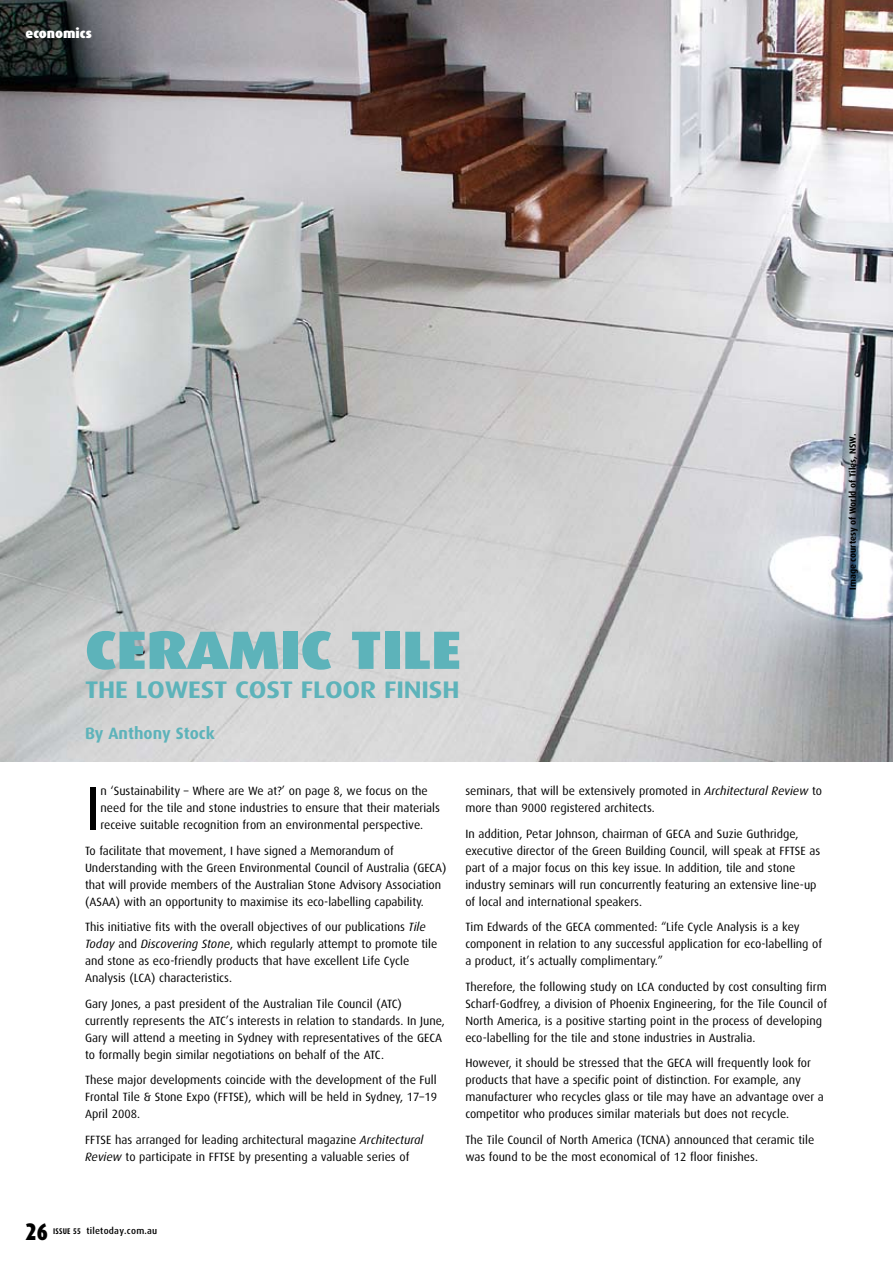
<style>
.page{position:relative;width:893px;height:1263px;background:#fff}
.page>*{position:absolute;margin:0;border:0;box-sizing:border-box;transform-origin:0 0}
.t1{font:61.5px "Dax";color:#000}
.t2{font:900 54px "Dax Wide";color:#5db3ba}
.t3{font:700 24px "Dax Wide";letter-spacing:-.005em;color:#5db3ba}
.t4{font:900 24px "Dax Condensed";color:#000}
.t5{font:700 16.5px "Dax";color:#5db3ba}
.t6{font:900 13.5px "Dax";color:#fff}
.t7{font:12px/17px "Dax";color:#000}
.t8{font:500 9.3px "Dax";letter-spacing:.025em;color:#000}
.t9{font:700 9px "Dax";color:#000}
.s1{font-style:italic}
.s2{font-family:"Dax Condensed";font-weight:700;font-size:8.25px}
</style>
<div class="page">
<img style="left:0;top:0;width:893px;height:762px">
<p class="t6" style="left:26px;top:26px;width:68px">economics</p>
<h2 class="t2" style="left:85px;top:619px;width:378px">CERAMIC TILE</h2>
<h3 class="t3" style="left:85px;top:676px;width:376px">THE LOWEST COST FLOOR FINISH</h3>
<h3 class="t5" style="left:85px;top:724px;width:131px">By Anthony Stock</h3>
<h1 class="t1" style="left:85px;top:774px;width:17px">I</h1>
<p class="t7" style="left:101px;top:783px;width:341px">n ‘Sustainability – Where are We at?’ on page 8, we focus on the need for the tile and stone industries to ensure that their materials receive suitable recognition from an environmental perspective.</p>
<p class="t7" style="left:85px;top:842px;width:363px">To facilitate that movement, I have signed a Memorandum of Understanding with the Green Environmental Council of Australia (GECA) that will provide members of the Australian Stone Advisory Association (ASAA) with an opportunity to maximise its eco-labelling capability.</p>
<p class="t7" style="left:85px;top:919px;width:354px">This initiative fits with the overall objectives of our publications <span class="s1">Tile Today</span> and <span class="s1">Discovering Stone</span>, which regularly attempt to promote tile and stone as eco-friendly products that have excellent Life Cycle Analysis (LCA) characteristics.</p>
<p class="t7" style="left:85px;top:995px;width:362px">Gary Jones, a past president of the Australian Tile Council (ATC) currently represents the ATC’s interests in relation to standards. In June, Gary will attend a meeting in Sydney with representatives of the GECA to formally begin similar negotiations on behalf of the ATC.</p>
<p class="t7" style="left:85px;top:1072px;width:353px;text-align:justify">These major developments coincide with the development of the Full Frontal Tile &amp; Stone Expo (FFTSE), which will be held in Sydney, 17–19<br>April 2008.</p>
<p class="t7" style="left:85px;top:1131px;width:340px">FFTSE has arranged for leading architectural magazine <span class="s1">Architectural<br>Review</span> to participate in FFTSE by presenting a valuable series of</p>
<p class="t7" style="left:465px;top:783px;width:358px">seminars, that will be extensively promoted in <span class="s1">Architectural Review</span> to more than 9000 registered architects.</p>
<p class="t7" style="left:465px;top:825px;width:356px">In addition, Petar Johnson, chairman of GECA and Suzie Guthridge, executive director of the Green Building Council, will speak at FFTSE as part of a major focus on this key issue. In addition, tile and stone industry seminars will run concurrently featuring an extensive line-up of local and international speakers.</p>
<p class="t7" style="left:465px;top:919px;width:358px">Tim Edwards of the GECA commented: “Life Cycle Analysis is a key component in relation to any successful application for eco-labelling of a product, it’s actually complimentary.”</p>
<p class="t7" style="left:465px;top:978px;width:363px">Therefore, the following study on LCA conducted by cost consulting firm Scharf-Godfrey, a division of Phoenix Engineering, for the Tile Council of North America, is a positive starting point in the process of developing eco-labelling for the tile and stone industries in Australia.</p>
<p class="t7" style="left:465px;top:1055px;width:360px">However, it should be stressed that the GECA will frequently look for products that have a specific point of distinction. For example, any manufacturer who recycles glass or tile may have an advantage over a competitor who produces similar materials but does not recycle.</p>
<p class="t7" style="left:465px;top:1131px;width:350px">The Tile Council of North America (TCNA) announced that ceramic tile was found to be the most economical of 12 floor finishes.</p>
<p class="t9" style="left:847px;top:590px;width:158px;rotate:-90deg">Image courtesy of World of Tiles, NSW.</p>
<h3 class="t4" style="left:26px;top:1218px;width:24px">26</h3>
<p class="t8" style="left:53px;top:1226px;width:106px"><span class="s2">ISSUE 55</span> tiletoday.com.au</p>
</div>
